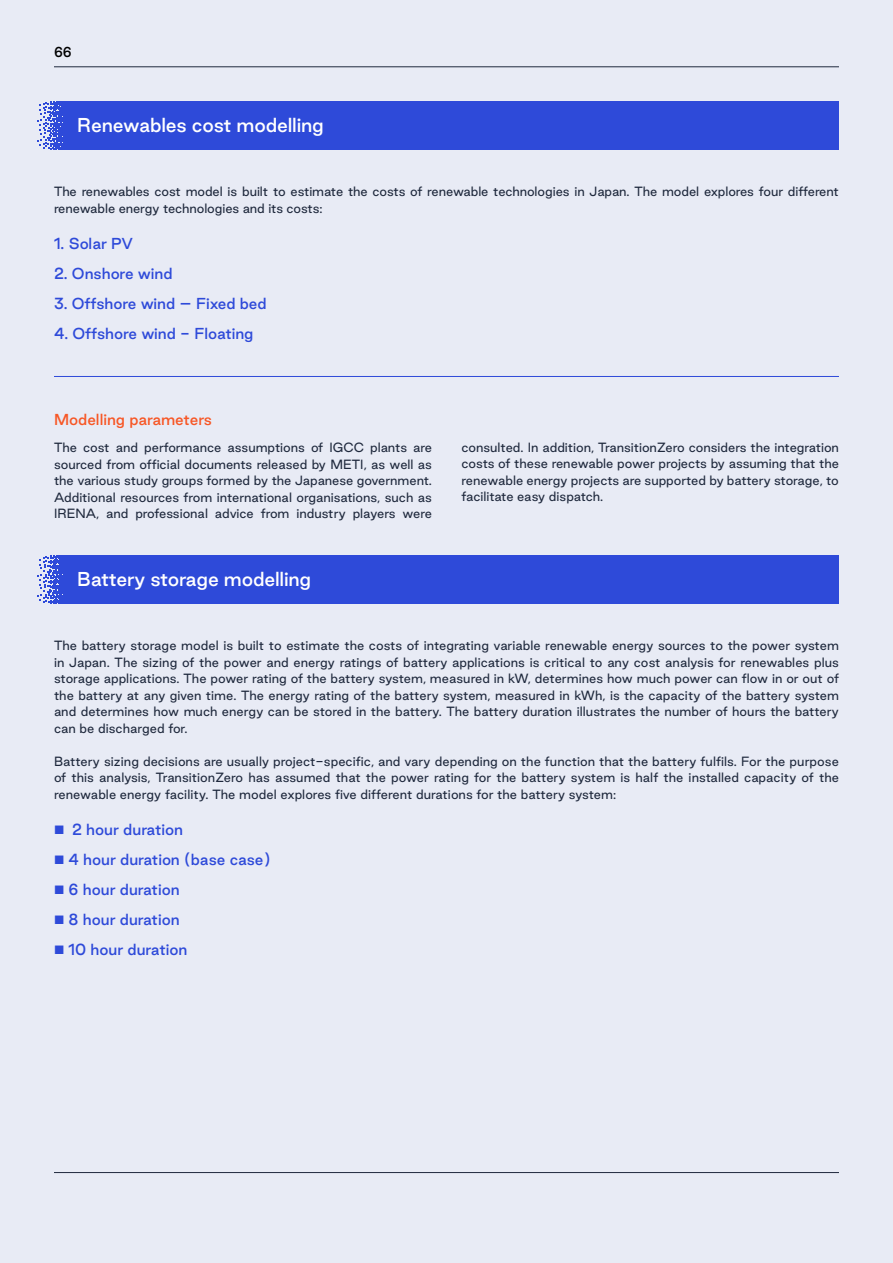
<style>
.page{position:relative;width:893px;height:1263px;background:#e8ebf5}
.page>*{position:absolute;margin:0;border:0;box-sizing:border-box;transform-origin:0 0}
.t1{font:500 18px "Good Sans";letter-spacing:-.01em;color:#fff}
.t2{font:500 14.25px "Good Sans";color:#2e4ad9}
.t3{font:500 14.25px "Good Sans";color:#f75726}
.t4{font:500 12.75px "Good Sans";color:#000}
.t5{font:12px/16.5px "Good Sans";letter-spacing:-.005em;color:#1f293d;text-align:justify}
.s1{font-family:"Segoe UI";font-weight:400;font-size:12px}
</style>
<div class="page">
<hr style="left:54px;top:66px;width:785px;height:1px;background:#1f293d">
<hr style="left:54px;top:1172px;width:785px;height:1px;background:#1f293d">
<div style="left:69px;top:101px;width:770px;height:49px;background:#2e4ad9"></div>
<div style="left:69px;top:555px;width:770px;height:49px;background:#2e4ad9"></div>
<div style="left:63px;top:101px;width:13px;height:49px;background:#2e4ad9"></div>
<svg style="left:37px;top:101px;width:26px;height:49px"></svg>
<div style="left:63px;top:555px;width:13px;height:49px;background:#2e4ad9"></div>
<svg style="left:37px;top:555px;width:26px;height:49px"></svg>
<hr style="left:54px;top:376px;width:785px;height:1px;background:#2e4ad9">
<p class="t4" style="left:54px;top:42px;width:19px">66</p>
<h1 class="t1" style="left:77px;top:112px;width:248px">Renewables cost modelling</h1>
<p class="t5" style="left:54px;top:183px;width:786px">The renewables cost model is built to estimate the costs of renewable technologies in Japan. The model explores four different renewable energy technologies and its costs:</p>
<p class="t2" style="left:54px;top:233px;width:80px">1. Solar PV</p>
<p class="t2" style="left:54px;top:263px;width:120px">2. Onshore wind</p>
<p class="t2" style="left:54px;top:293px;width:214px">3. Offshore wind – Fixed bed</p>
<p class="t2" style="left:54px;top:323px;width:201px">4. Offshore wind - Floating</p>
<p class="t3" style="left:54px;top:409px;width:159px">Modelling parameters</p>
<p class="t5" style="left:54px;top:439px;width:380px">The cost and performance assumptions of IGCC plants are sourced from official documents released by METI, as well as the various study groups formed by the Japanese government.<br>Additional resources from international organisations, such as IRENA, and professional advice from industry players were</p>
<h1 class="t1" style="left:77px;top:566px;width:235px">Battery storage modelling</h1>
<p class="t5" style="left:461px;top:439px;width:379px">consulted. In addition, TransitionZero considers the integration costs of these renewable power projects by assuming that the renewable energy projects are supported by battery storage, to facilitate easy dispatch.</p>
<p class="t5" style="left:54px;top:637px;width:786px">The battery storage model is built to estimate the costs of integrating variable renewable energy sources to the power system in Japan. The sizing of the power and energy ratings of battery applications is critical to any cost analysis for renewables plus storage applications. The power rating of the battery system, measured in kW, determines how much power can flow in or out of the battery at any given time. The energy rating of the battery system, measured in kWh, is the capacity of the battery system and determines how much energy can be stored in the battery. The battery duration illustrates the number of hours the battery can be discharged for.</p>
<p class="t5" style="left:54px;top:753px;width:786px">Battery sizing decisions are usually project-specific, and vary depending on the function that the battery fulfils. For the purpose of this analysis, TransitionZero has assumed that the power rating for the battery system is half the installed capacity of the renewable energy facility. The model explores five different durations for the battery system:</p>
<p class="t2" style="left:54px;top:819px;width:130px"><span class="s1">■</span> 2 hour duration</p>
<p class="t2" style="left:54px;top:849px;width:218px"><span class="s1">■</span> 4 hour duration (base case)</p>
<p class="t2" style="left:54px;top:879px;width:127px"><span class="s1">■</span> 6 hour duration</p>
<p class="t2" style="left:54px;top:909px;width:127px"><span class="s1">■</span> 8 hour duration</p>
<p class="t2" style="left:54px;top:939px;width:135px"><span class="s1">■</span> 10 hour duration</p>
</div>
